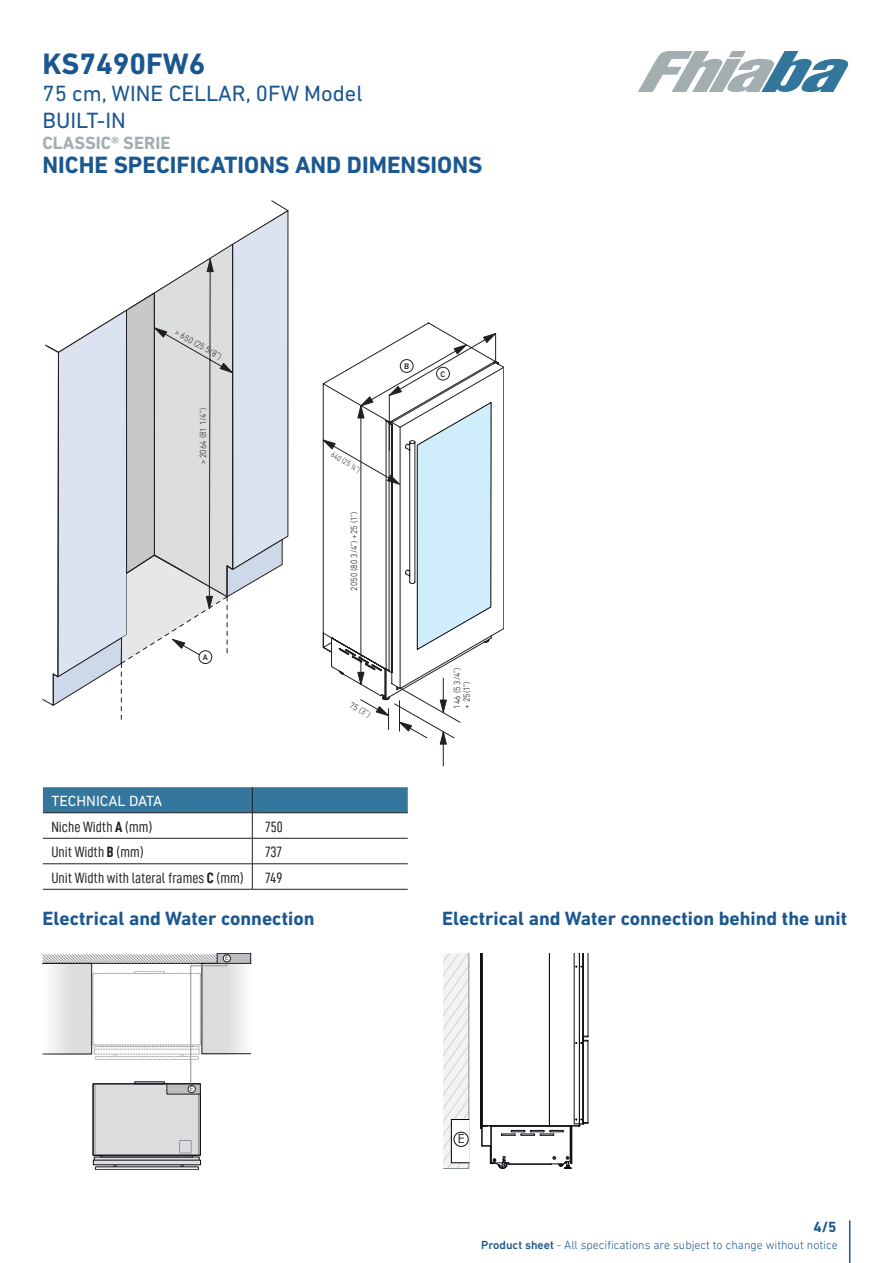
<style>
.page{position:relative;width:893px;height:1263px;background:#fff}
.page>*{position:absolute;margin:0;border:0;box-sizing:border-box;transform-origin:0 0}
.Product_code{font:700 30px "DIN Next LT Pro";color:#1b578f}
.Sottotitolo{font:700 24px "DIN Next LT Pro";color:#1b5790}
.Sigla{font:22.5px "DIN Next LT Pro";color:#1b578f}
.t1{font:700 19.5px "DIN Next LT Pro";color:#1b5790}
.Serie{font:700 18px "DIN Next LT Pro";color:#a2aeaf}
.Lable_tabelle{font:15px "D DIN Condensed";color:#231f20}
.Titolo_fascioni_blu{font:15px "DIN Next LT Pro";color:#fff}
.t2{font:700 15px "DIN Next LT Pro";color:#1b5790}
.t3{font:12.45px "Century Gothic";color:#0e0c15}
.t4{font:300 12px "DIN Next LT Pro";color:#1b5790}
.t5{font:300 9.15px/9.9px "DIN Next LT Pro";color:#0e0b10;scale:.91 1}
.t6{font:300 9.15px "DIN Next LT Pro";color:#231f20;scale:.91 1}
.t7{font:300 8.25px "DIN Next LT Pro";color:#181518;scale:.8 1}
.t8{font:500 8.25px "DIN Next LT Pro";color:#231f20}
.t9{font:6.3px "Century Gothic";color:#231f20}
.s1{font-family:"D DIN Condensed Bold"}
.s2{font-weight:500}
</style>
<div class="page">
<hr style="left:849px;top:1220px;width:1px;height:43px;background:#1b5790">
<svg style="left:638px;top:51px;width:211px;height:41px"></svg>
<svg style="left:497px;top:362px;width:7px;height:271px"></svg>
<hr style="left:443px;top:732px;width:1px;height:34px;background:#231f20">
<svg style="left:45px;top:201px;width:244px;height:519px"></svg>
<svg style="left:322px;top:333px;width:175px;height:412px"></svg>
<div style="left:95px;top:1166px;width:104px;height:4px;border:1px solid #0f0c12"></div>
<svg style="left:43px;top:954px;width:208px;height:214px"></svg>
<div style="left:167px;top:1084px;width:34px;height:10px;background:#bcbdc0"></div>
<div style="left:188px;top:1085px;width:7px;height:8px;background:#fff;border-radius:50%"></div>
<div style="left:188px;top:1085px;width:7px;height:8px;border:1px solid #231f20;border-radius:50%"></div>
<div style="left:217px;top:953px;width:34px;height:10px;background:#bcbdc0"></div>
<div style="left:217px;top:953px;width:34px;height:10px;border:1px solid #231f20"></div>
<div style="left:223px;top:955px;width:7px;height:7px;background:#fff;border-radius:50%"></div>
<div style="left:223px;top:954px;width:8px;height:8px;border:1px solid #231f20;border-radius:50%"></div>
<hr style="left:549px;top:953px;width:1px;height:173px;background:#0e0c15">
<hr style="left:588px;top:953px;width:1px;height:83px;background:#0e0c15">
<hr style="left:588px;top:1041px;width:1px;height:81px;background:#0e0c15">
<hr style="left:583px;top:953px;width:1px;height:171px;background:#0e0c15">
<hr style="left:579px;top:953px;width:1px;height:171px;background:#0e0c15">
<hr style="left:574px;top:953px;width:1px;height:171px;background:#0e0c15">
<hr style="left:481px;top:953px;width:1px;height:175px;background:#0e0c15">
<hr style="left:480px;top:953px;width:1px;height:175px;background:#0e0c15">
<hr style="left:482px;top:953px;width:1px;height:172px;background:#0e0c15">
<svg style="left:576px;top:1036px;width:13px;height:8px"></svg>
<svg style="left:481px;top:1118px;width:108px;height:51px"></svg>
<svg style="left:443px;top:953px;width:26px;height:216px"></svg>
<div style="left:451px;top:1119px;width:19px;height:44px;background:#fff;border:1px solid #000001"></div>
<div style="left:454px;top:1132px;width:15px;height:15px;border:1px solid #0e0c15;border-radius:50%"></div>
<svg style="left:43px;top:787px;width:365px;height:103px"></svg>
<hr style="left:257px;top:889px;width:151px;height:1px;background:#231f20">
<p class="Product_code" style="left:43px;top:46px;width:164px">KS7490FW6</p>
<p class="Sigla" style="left:43px;top:80px;width:322px">75 cm, WINE CELLAR, 0FW Model</p>
<p class="Sigla" style="left:43px;top:107px;width:85px">BUILT-IN</p>
<p class="Serie" style="left:43px;top:132px;width:130px">CLASSIC® SERIE</p>
<p class="Sottotitolo" style="left:43px;top:150px;width:441px">NICHE SPECIFICATIONS AND DIMENSIONS</p>
<p class="t6" style="left:178px;top:327px;width:59px;rotate:29deg">&gt; 650 (25 5/8”)</p>
<p class="t6" style="left:198px;top:464px;width:64px;rotate:-90deg">&gt; 2064 (81 1/4”)</p>
<p class="t8" style="left:203px;top:652px;width:7px">A</p>
<p class="Titolo_fascioni_blu" style="left:51px;top:792px;width:112px">TECHNICAL DATA</p>
<p class="Lable_tabelle" style="left:51px;top:818px;width:102px">Niche Width <span class="s1">A</span> (mm)</p>
<p class="Lable_tabelle" style="left:265px;top:818px;width:19px">750</p>
<p class="Lable_tabelle" style="left:51px;top:844px;width:94px">Unit Width <span class="s1">B</span> (mm)</p>
<p class="Lable_tabelle" style="left:265px;top:844px;width:18px">737</p>
<p class="Lable_tabelle" style="left:51px;top:869px;width:194px">Unit Width with lateral frames <span class="s1">C</span> (mm)</p>
<p class="Lable_tabelle" style="left:265px;top:869px;width:19px">749</p>
<p class="t7" style="left:334px;top:450px;width:42px;rotate:30deg">640 (25 ¼”)</p>
<p class="t5" style="left:349px;top:590px;width:88px;rotate:-90deg">2050 (80 3/4”) +25 (1”)</p>
<p class="t6" style="left:353px;top:699px;width:26px;rotate:29deg">75 (3”)</p>
<p class="t8" style="left:404px;top:362px;width:7px">B</p>
<p class="t8" style="left:440px;top:369px;width:6px">C</p>
<p class="t5" style="left:452px;top:709px;width:47px;rotate:-90deg">146 (5 3/4”) + 25(1”)</p>
<p class="t1" style="left:43px;top:907px;width:273px">Electrical and Water connection</p>
<p class="t1" style="left:442px;top:907px;width:406px">Electrical and Water connection behind the unit</p>
<p class="t9" style="left:225px;top:954px;width:5px">E</p>
<p class="t9" style="left:190px;top:1084px;width:5px">E</p>
<p class="t3" style="left:458px;top:1130px;width:8px">E</p>
<p class="t2" style="left:813px;top:1218px;width:25px">4/5</p>
<p class="t4" style="left:481px;top:1238px;width:358px"><span class="s2">Product sheet</span> - All specifications are subject to change without notice</p>
</div>
